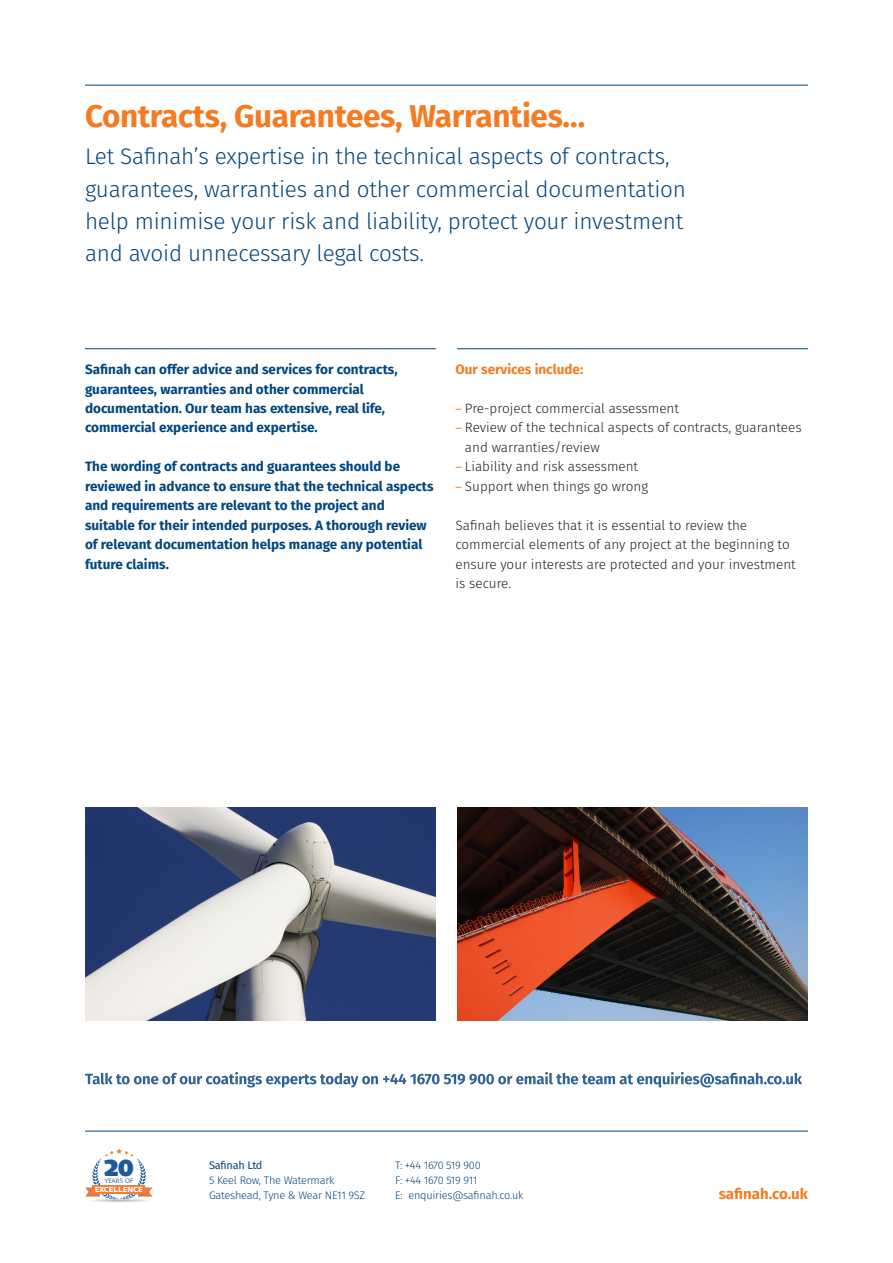
<style>
.page{position:relative;width:893px;height:1263px;background:#fff}
.page>*{position:absolute;margin:0;border:0;box-sizing:border-box;transform-origin:0 0}
.t1{font:700 31.5px "Fira Sans";letter-spacing:-.01em;color:#f47b21}
.t2{font:900 23.25px "Syntax";color:#1f5b98}
.t3{font:300 22.5px/32.4px "Fira Sans";letter-spacing:-.01em;color:#00467e}
.t4{font:700 15px "Fira Sans";color:#f47b21}
.t5{font:700 13.5px/19.5px "Fira Sans";color:#00467e}
.t6{font:300 13.5px/19.5px "Fira Sans";color:#231f20}
.t7{font:700 13.5px "Fira Sans";color:#f47b21}
.t8{font:300 10.95px/15px "Fira Sans";letter-spacing:-.02em;color:#00467e}
.t9{font:10.95px "Fira Sans";letter-spacing:-.02em;color:#00467e}
.t10{font:900 7.5px "Syntax";color:#fff}
.t11{font:6.45px "Syntax";color:#1f5b98}
.s1{font-weight:400;font-size:12px;color:#f47b21}
</style>
<div class="page">
<svg style="left:85px;top:1073px;width:125px;height:11px"></svg>
<hr style="left:85px;top:1131px;width:723px;height:1px;background:#00467e">
<hr style="left:85px;top:85px;width:723px;height:1px;background:#00467e">
<hr style="left:85px;top:348px;width:351px;height:1px;background:#00467e">
<hr style="left:457px;top:348px;width:351px;height:1px;background:#00467e">
<svg style="left:85px;top:1149px;width:67px;height:51px"></svg>
<div style="left:93px;top:1185px;width:52px;height:9px;background:#f47c31"></div>
<img style="left:85px;top:808px;width:351px;height:213px">
<img style="left:457px;top:808px;width:351px;height:213px">
<h1 class="t1" style="left:85px;top:103px;width:502px">Contracts, Guarantees, Warranties…</h1>
<h3 class="t3" style="left:85px;top:142px;width:602px">Let Safinah’s expertise in the technical aspects of contracts, guarantees, warranties and other commercial documentation help minimise your risk and liability, protect your investment and avoid unnecessary legal costs.</h3>
<p class="t5" style="left:85px;top:361px;width:314px">Safinah can offer advice and services for contracts, guarantees, warranties and other commercial documentation. Our team has extensive, real life, commercial experience and expertise.</p>
<p class="t5" style="left:85px;top:458px;width:350px">The wording of contracts and guarantees should be reviewed in advance to ensure that the technical aspects and requirements are relevant to the project and suitable for their intended purposes. A thorough review of relevant documentation helps manage any potential future claims.</p>
<p class="t7" style="left:455px;top:364px;width:129px">Our services include:</p>
<p class="t6" style="left:455px;top:400px;width:225px"><span class="s1">–</span> Pre-project commercial assessment</p>
<p class="t6" style="left:465px;top:419px;width:338px;text-indent:-9px"><span class="s1">–</span> Review of the technical aspects of contracts, guarantees and warranties/review</p>
<p class="t6" style="left:455px;top:458px;width:184px"><span class="s1">–</span> Liability and risk assessment</p>
<p class="t6" style="left:455px;top:477px;width:194px"><span class="s1">–</span> Support when things go wrong</p>
<p class="t6" style="left:455px;top:516px;width:342px">Safinah believes that it is essential to review the commercial elements of any project at the beginning to ensure your interests are protected and your investment is secure.</p>
<h2 class="t2" style="left:104px;top:1159px;width:31px">20</h2>
<p class="t11" style="left:104px;top:1178px;width:30px">YEARS OF</p>
<p class="t10" style="left:95px;top:1186px;width:50px">EXCELLENCE</p>
<p class="t9" style="left:209px;top:1161px;width:55px">Safinah Ltd</p>
<p class="t8" style="left:209px;top:1174px;width:157px">5 Keel Row, The Watermark<br>Gateshead, Tyne &amp; Wear NE11 9SZ</p>
<p class="t8" style="left:395px;top:1159px;width:130px">T: +44 1670 519 900<br>F: +44 1670 519 911<br>E: enquiries@safinah.co.uk</p>
<p class="t4" style="left:719px;top:1188px;width:91px">safinah.co.uk</p>
</div>
